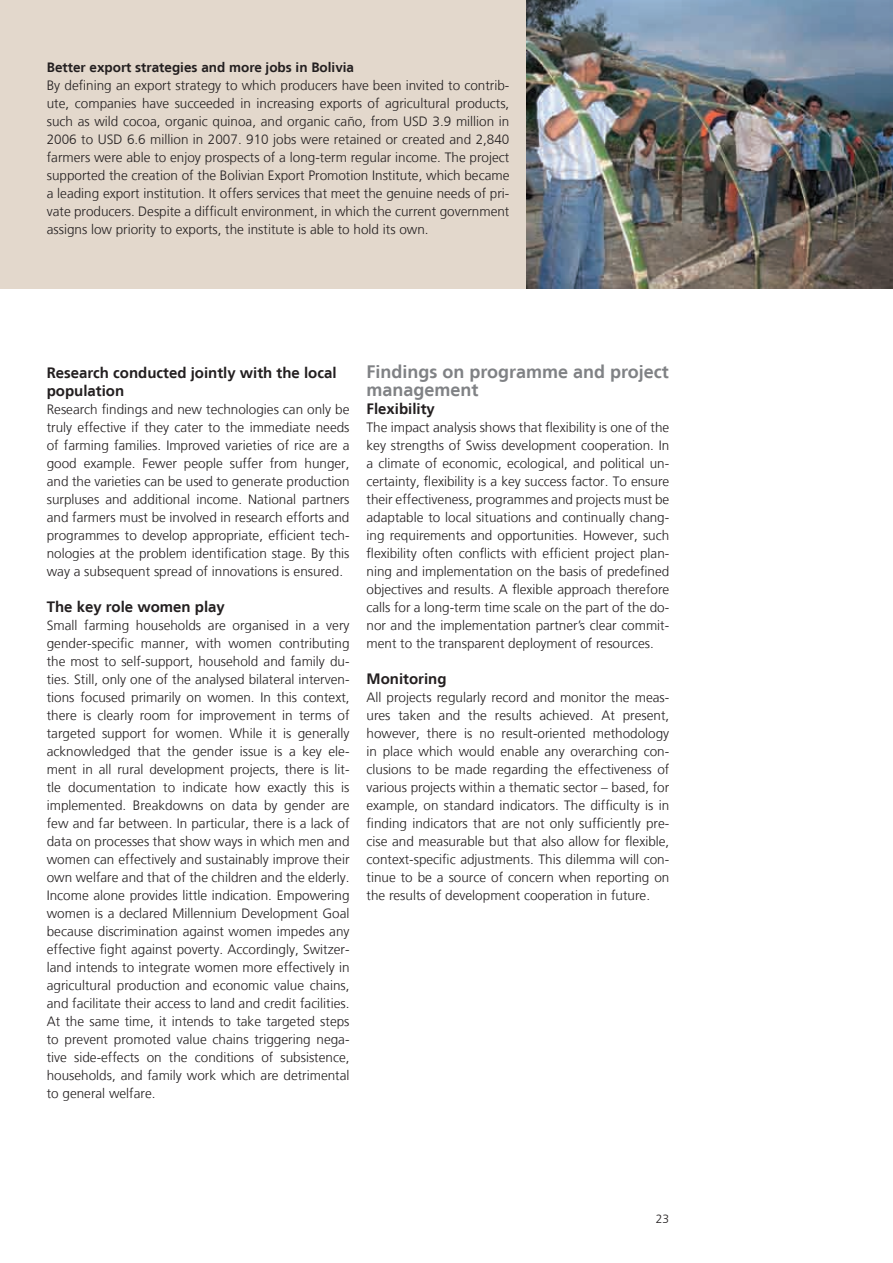
<style>
.page{position:relative;width:893px;height:1263px;background:#fff}
.page>*{position:absolute;margin:0;border:0;box-sizing:border-box;transform-origin:0 0}
._3_Zwischentitel_12p{font:700 18px/18px "Frutiger LT";color:#808285}
._3_Zwischentitel_10p{font:700 15px/18px "Frutiger LT";color:#231f20}
._4_Lauftext_9pt{font:300 13.5px/18px "Frutiger LT";color:#231f20;text-align:justify}
._4_Lauftext_9pt-2{font:700 13.5px "Frutiger LT";color:#231f20}
.t1{font:300 12px "Frutiger LT";color:#231f20}
</style>
<div class="page">
<div style="left:0;top:0;width:893px;height:288px;background:#e3d8cc"></div>
<img style="left:526px;top:0;width:367px;height:288px">
<p class="_4_Lauftext_9pt-2" style="left:47px;top:59px;width:309px">Better export strategies and more jobs in Bolivia</p>
<p class="_4_Lauftext_9pt" style="left:47px;top:77px;width:464px">By defining an export strategy to which producers have been invited to contrib&shy;ute, companies have succeeded in increasing exports of agricultural products, such as wild cocoa, organic quinoa, and organic caño, from USD 3.9 million in 2006 to USD 6.6 million in 2007. 910 jobs were retained or created and 2,840 farmers were able to enjoy prospects of a long-term regular income. The project supported the creation of the Bolivian Export Promotion Institute, which became a leading export institution. It offers services that meet the genuine needs of pri&shy;vate producers. Despite a difficult environment, in which the current government assigns low priority to exports, the institute is able to hold its own.</p>
<p class="_3_Zwischentitel_10p" style="left:47px;top:364px;width:291px">Research conducted jointly with the local population</p>
<p class="_4_Lauftext_9pt" style="left:47px;top:401px;width:304px">Research findings and new technologies can only be truly effective if they cater to the immediate needs of farming families. Improved varieties of rice are a good example. Fewer people suffer from hunger, and the varieties can be used to generate production surpluses and additional income. National partners and farmers must be involved in research efforts and programmes to develop appropriate, efficient tech&shy;nologies at the problem identification stage. By this way a subsequent spread of innovations is ensured.</p>
<p class="_3_Zwischentitel_10p" style="left:47px;top:598px;width:180px">The key role women play</p>
<p class="_4_Lauftext_9pt" style="left:47px;top:617px;width:304px">Small farming households are organised in a very gender-specific manner, with women contributing the most to self-support, household and family du&shy;ties. Still, only one of the analysed bilateral interven&shy;tions focused primarily on women. In this context, there is clearly room for improvement in terms of targeted support for women. While it is generally acknowledged that the gender issue is a key ele&shy;ment in all rural development projects, there is lit&shy;tle documentation to indicate how exactly this is implemented. Breakdowns on data by gender are few and far between. In particular, there is a lack of data on processes that show ways in which men and women can effectively and sustainably improve their own welfare and that of the children and the elderly.<br>Income alone provides little indication. Empowering women is a declared Millennium Development Goal because discrimination against women impedes any effective fight against poverty. Accordingly, Switzer&shy;land intends to integrate women more effectively in agricultural production and economic value chains, and facilitate their access to land and credit facilities.<br>At the same time, it intends to take targeted steps to prevent promoted value chains triggering nega&shy;tive side-effects on the conditions of subsistence, households, and family work which are detrimental to general welfare.</p>
<p class="_3_Zwischentitel_12p" style="left:367px;top:363px;width:304px">Findings on programme and project management</p>
<p class="_3_Zwischentitel_10p" style="left:367px;top:400px;width:70px">Flexibility</p>
<p class="_4_Lauftext_9pt" style="left:367px;top:419px;width:304px">The impact analysis shows that flexibility is one of the key strengths of Swiss development cooperation. In a climate of economic, ecological, and political un&shy;certainty, flexibility is a key success factor. To ensure their effectiveness, programmes and projects must be adaptable to local situations and continually chang&shy;ing requirements and opportunities. However, such flexibility often conflicts with efficient project plan&shy;ning and implementation on the basis of predefined objectives and results. A flexible approach therefore calls for a long-term time scale on the part of the do&shy;nor and the implementation partner’s clear commit&shy;ment to the transparent deployment of resources.</p>
<p class="_3_Zwischentitel_10p" style="left:367px;top:670px;width:81px">Monitoring</p>
<p class="_4_Lauftext_9pt" style="left:367px;top:689px;width:304px">All projects regularly record and monitor the meas&shy;ures taken and the results achieved. At present, however, there is no result-oriented methodology in place which would enable any overarching con&shy;clusions to be made regarding the effectiveness of various projects within a thematic sector – based, for example, on standard indicators. The difficulty is in finding indicators that are not only sufficiently pre&shy;cise and measurable but that also allow for flexible, context-specific adjustments. This dilemma will con&shy;tinue to be a source of concern when reporting on the results of development cooperation in future.</p>
<p class="t1" style="left:656px;top:1212px;width:15px">23</p>
</div>
